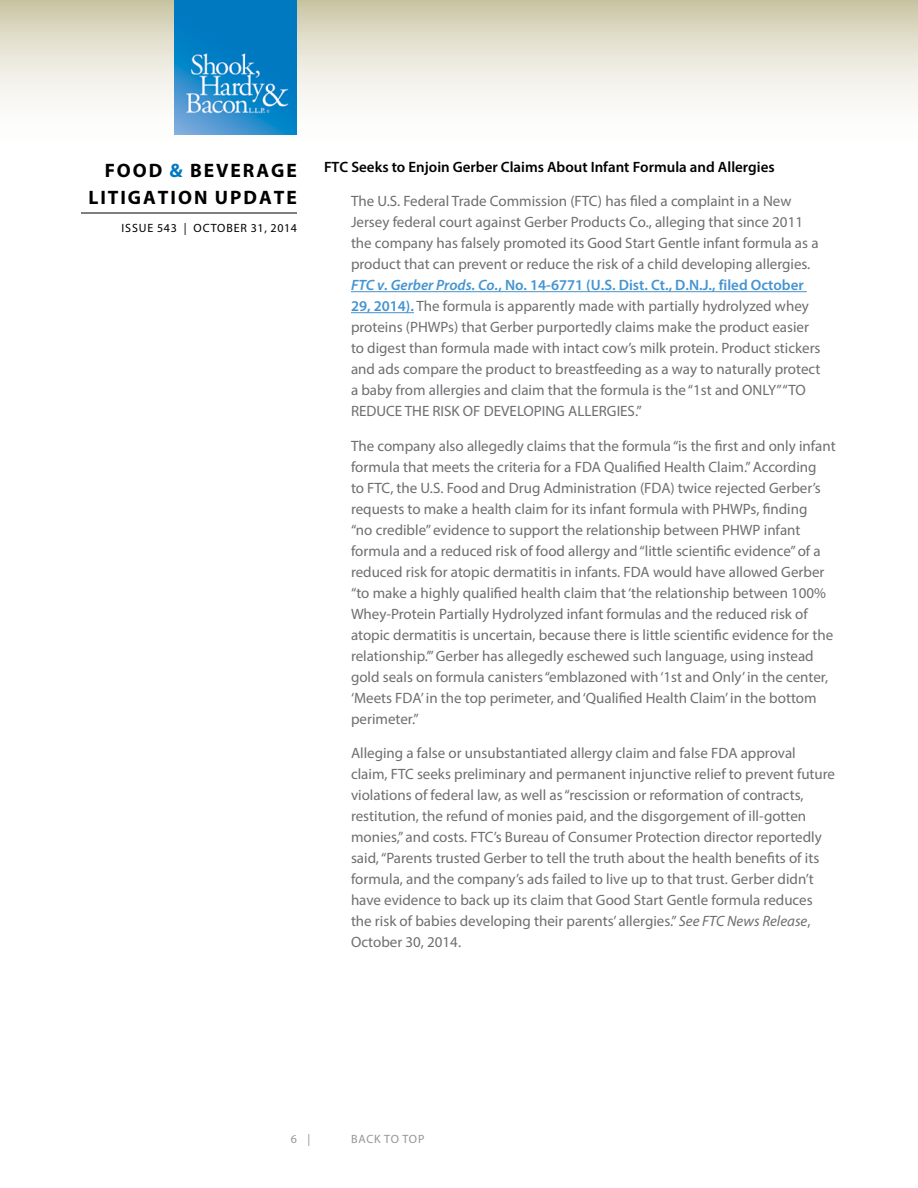
<style>
.page{position:relative;width:918px;height:1188px;background:#fff}
.page>*{position:absolute;margin:0;border:0;box-sizing:border-box;transform-origin:0 0}
.t1{font:700 19.5px/27px "Myriad Pro";letter-spacing:.1em;color:#000}
.t2{font:15px/21px "Myriad Pro";color:#6d6e71}
.t3{font:600 15px "Myriad Pro";color:#000}
.t4{font:12px "Myriad Pro";letter-spacing:.07em;color:#000}
.t5{font:12px "Myriad Pro";letter-spacing:.07em;color:#939598}
.s1{color:#0079c1}
.s2{font-weight:600;font-style:italic;color:#4594d0}
.s3{font-weight:600;color:#4594d0}
.s4{font-style:italic}
</style>
<div class="page">
<svg style="left:0;top:0;width:918px;height:135px"></svg>
<hr style="left:81px;top:213px;width:216px;height:1px;background:#000">
<img style="left:175px;top:0;width:122px;height:135px">
<hr style="left:351px;top:291px;width:456px;height:1px;background:#4594d0">
<hr style="left:351px;top:312px;width:63px;height:1px;background:#4594d0">
<h1 class="t1" style="left:88px;top:156px;width:210px;text-indent:16px">FOOD <span class="s1">&amp;</span> BEVERAGE<br>LITIGATION UPDATE</h1>
<p class="t4" style="left:122px;top:221px;width:177px">Issue 543 | OCTOBER 31, 2014</p>
<p class="t3" style="left:324px;top:157px;width:452px">FTC Seeks to Enjoin Gerber Claims About Infant Formula and Allergies</p>
<p class="t2" style="left:351px;top:190px;width:471px">The U.S. Federal Trade Commission (FTC) has filed a complaint in a New Jersey federal court against Gerber Products Co., alleging that since 2011 the company has falsely promoted its Good Start Gentle infant formula as a product that can prevent or reduce the risk of a child developing allergies.<br><span class="s2">FTC v. Gerber Prods. Co.</span><span class="s3">, No. 14-6771 (U.S. Dist. Ct., D.N.J., filed October 29, 2014).</span> The formula is apparently made with partially hydrolyzed whey proteins (PHWPs) that Gerber purportedly claims make the product easier to digest than formula made with intact cow’s milk protein. Product stickers and ads compare the product to breastfeeding as a way to naturally protect a baby from allergies and claim that the formula is the “1st and ONLY” “TO REDUCE</p>
<p class="t2" style="left:405px;top:400px;width:238px">THE RISK OF DEVELOPING ALLERGIES.”</p>
<p class="t2" style="left:351px;top:435px;width:486px">The company also allegedly claims that the formula “is the first and only infant formula that meets the criteria for a FDA Qualified Health Claim.” According<br>to FTC, the U.S. Food and Drug Administration (FDA) twice rejected Gerber’s requests to make a health claim for its infant formula with PHWPs, finding<br>“no credible” evidence to support the relationship between PHWP infant formula and a reduced risk of food allergy and “little scientific evidence” of a reduced risk for atopic dermatitis in infants. FDA would have allowed Gerber “to make a highly qualified health claim that ‘the relationship between 100% Whey-Protein Partially Hydrolyzed infant formulas and the reduced risk of atopic dermatitis is uncertain, because there is little scientific evidence for the relationship.’” Gerber has allegedly eschewed such language, using instead gold seals on formula canisters “emblazoned with ‘1st and Only’ in the center, ‘Meets FDA’ in the top perimeter, and ‘Qualified Health Claim’ in the bottom perimeter.”</p>
<p class="t2" style="left:351px;top:742px;width:486px">Alleging a false or unsubstantiated allergy claim and false FDA approval claim, FTC seeks preliminary and permanent injunctive relief to prevent future violations of federal law, as well as “rescission or reformation of contracts, restitution, the refund of monies paid, and the disgorgement of ill-gotten monies,” and costs. FTC’s Bureau of Consumer Protection director reportedly said, “Parents trusted Gerber to tell the truth about the health benefits of its formula, and the company’s ads failed to live up to that trust. Gerber didn’t have evidence to back up its claim that Good Start Gentle formula reduces the risk of babies developing their parents’ allergies.” <span class="s4">See FTC News Release</span>, October 30, 2014.</p>
<p class="t5" style="left:291px;top:1132px;width:21px">6 |</p>
<p class="t5" style="left:351px;top:1132px;width:67px">back to top</p>
</div>
